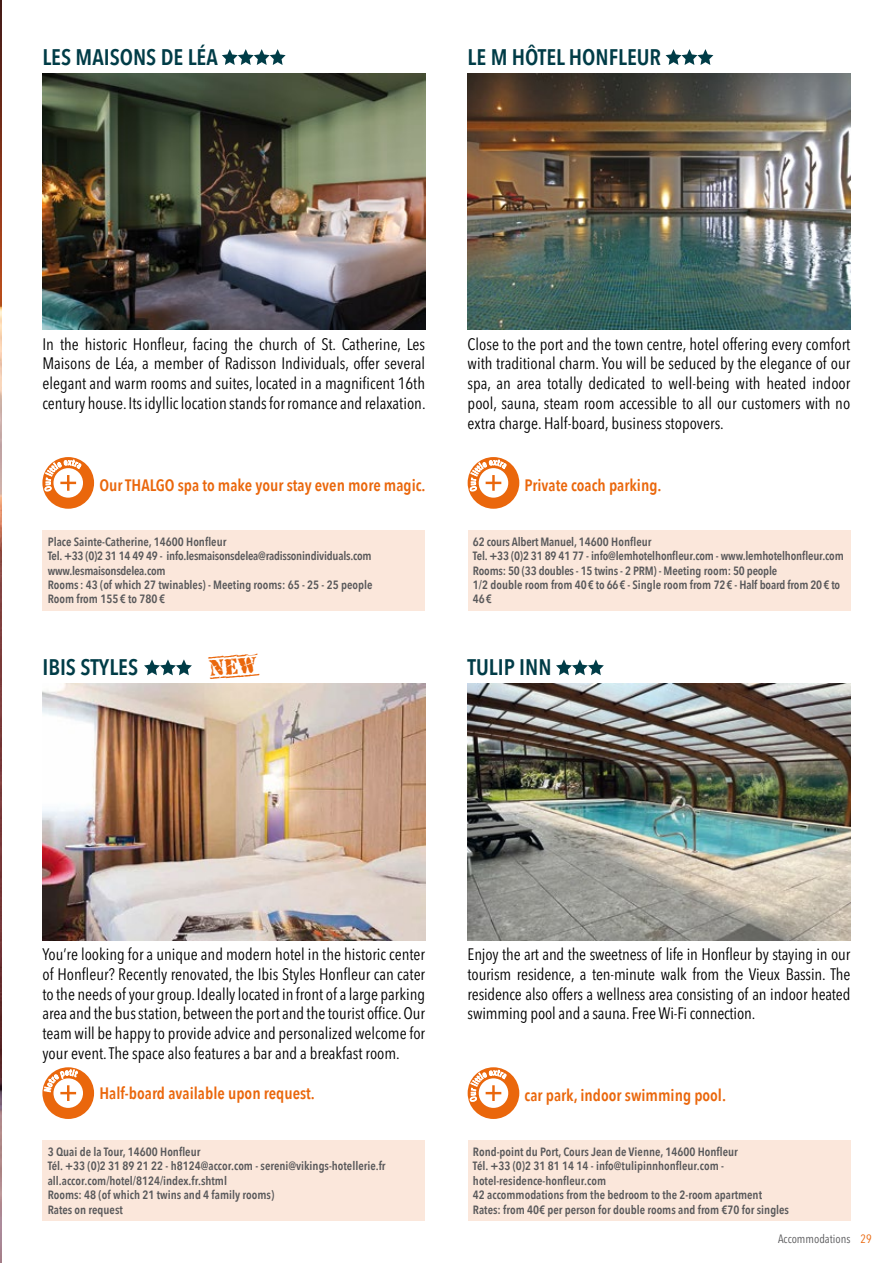
<style>
.page{position:relative;width:893px;height:1263px;background:#fff}
.page>*{position:absolute;margin:0;border:0;box-sizing:border-box;transform-origin:0 0}
.t1{font:600 22.5px "Avenir Next Condensed";color:#003c47}
.t2{font:condensed 16.5px/19.8px "Avenir Next LT Pro";color:#000;text-align:justify}
.t3{font:600 16.5px "Avenir Next Condensed";color:#ea670c}
.t4{font:600 12px/14.4px "Avenir Next Condensed";color:#58585a}
.t5{font:condensed 12px "Avenir Next LT Pro";color:#58585a}
.s1{color:#ea670c}
</style>
<div class="page">
<img style="left:0;top:0;width:1px;height:1263px">
<svg style="left:222px;top:49px;width:64px;height:16px"></svg>
<img style="left:42px;top:74px;width:383px;height:256px">
<div style="left:42px;top:530px;width:383px;height:80px;background:#fbe7db"></div>
<div style="left:42px;top:457px;width:52px;height:52px;background:#ea670c;border-radius:50%"></div>
<svg style="left:53px;top:468px;width:30px;height:30px"></svg>
<svg style="left:556px;top:659px;width:48px;height:16px"></svg>
<img style="left:468px;top:684px;width:382px;height:256px">
<div style="left:468px;top:1140px;width:382px;height:80px;background:#fbe7db"></div>
<div style="left:468px;top:1067px;width:51px;height:52px;background:#ea670c;border-radius:50%"></div>
<div style="left:479px;top:1078px;width:29px;height:30px;background:#fff;border-radius:50%"></div>
<svg style="left:665px;top:49px;width:48px;height:16px"></svg>
<img style="left:468px;top:74px;width:382px;height:256px">
<div style="left:468px;top:530px;width:382px;height:80px;background:#fbe7db"></div>
<div style="left:468px;top:457px;width:51px;height:52px;background:#ea670c;border-radius:50%"></div>
<svg style="left:479px;top:468px;width:29px;height:30px"></svg>
<img style="left:42px;top:684px;width:383px;height:256px">
<div style="left:42px;top:1140px;width:383px;height:80px;background:#fbe7db"></div>
<div style="left:42px;top:1067px;width:52px;height:52px;background:#ea670c;border-radius:50%"></div>
<div style="left:53px;top:1078px;width:30px;height:30px;background:#fff;border-radius:50%"></div>
<svg style="left:144px;top:659px;width:48px;height:16px"></svg>
<svg style="left:44px;top:460px;width:37px;height:32px"></svg>
<svg style="left:470px;top:1070px;width:37px;height:32px"></svg>
<svg style="left:470px;top:460px;width:37px;height:32px"></svg>
<svg style="left:44px;top:1070px;width:34px;height:31px"></svg>
<h1 class="t1" style="left:42px;top:38px;width:177px">LES MAISONS DE LÉA</h1>
<h1 class="t1" style="left:468px;top:38px;width:195px">LE M HÔTEL HONFLEUR</h1>
<p class="t2" style="left:42px;top:334px;width:385px">In the historic Honfleur, facing the church of St. Catherine, Les Maisons de Léa, a member of Radisson Individuals, offer several elegant and warm rooms and suites, located in a magnificent 16th century house. Its idyllic location stands for romance and relaxation.</p>
<p class="t3" style="left:99px;top:471px;width:328px">Our THALGO spa to make your stay even more magic.</p>
<p class="t4" style="left:48px;top:534px;width:326px">Place Sainte-Catherine, 14600 Honfleur<br>Tel. +33 (0)2 31 14 49 49 - info.lesmaisonsdelea@radissonindividuals.com www.lesmaisonsdelea.com<br>Rooms: 43 (of which 27 twinables) - Meeting rooms: 65 - 25 - 25 people Room from 155 € to 780 €</p>
<h1 class="t1" style="left:42px;top:648px;width:97px">IBIS STYLES</h1>
<p class="t2" style="left:468px;top:334px;width:384px">Close to the port and the town centre, hotel offering every comfort with traditional charm. You will be seduced by the elegance of our spa, an area totally dedicated to well-being with heated indoor pool, sauna, steam room accessible to all our customers with no extra charge. Half-board, business stopovers.</p>
<p class="t3" style="left:525px;top:471px;width:138px">Private coach parking.</p>
<p class="t4" style="left:473px;top:534px;width:372px">62 cours Albert Manuel, 14600 Honfleur<br>Tel. +33 (0)2 31 89 41 77 - info@lemhotelhonfleur.com - www.lemhotelhonfleur.com Rooms: 50 (33 doubles - 15 twins - 2 PRM) - Meeting room: 50 people<br>1/2 double room from 40€ to 66€ - Single room from 72€ - Half board from 20€ to 46€</p>
<h1 class="t1" style="left:468px;top:648px;width:85px">TULIP INN</h1>
<p class="t2" style="left:42px;top:944px;width:384px">You’re looking for a unique and modern hotel in the historic center of Honfleur? Recently renovated, the Ibis Styles Honfleur can cater to the needs of your group. Ideally located in front of a large parking area and the bus station, between the port and the tourist office. Our team will be happy to provide advice and personalized welcome for your event. The space also features a bar and a breakfast room.</p>
<p class="t3" style="left:99px;top:1079px;width:217px">Half-board available upon request.</p>
<p class="t4" style="left:48px;top:1144px;width:339px">3 Quai de la Tour, 14600 Honfleur<br>Tél. +33 (0)2 31 89 21 22 - h8124@accor.com - sereni@vikings-hotellerie.fr all.accor.com/hotel/8124/index.fr.shtml<br>Rooms: 48 (of which 21 twins and 4 family rooms)<br>Rates on request</p>
<p class="t2" style="left:468px;top:944px;width:384px">Enjoy the art and the sweetness of life in Honfleur by staying in our tourism residence, a ten-minute walk from the Vieux Bassin. The residence also offers a wellness area consisting of an indoor heated swimming pool and a sauna. Free Wi-Fi connection.</p>
<p class="t3" style="left:525px;top:1081px;width:203px">car park, indoor swimming pool.</p>
<p class="t4" style="left:473px;top:1144px;width:318px">Rond-point du Port, Cours Jean de Vienne, 14600 Honfleur<br>Tél. +33 (0)2 31 81 14 14 - info@tulipinnhonfleur.com - hotel-residence-honfleur.com<br>42 accommodations from the bedroom to the 2-room apartment Rates: from 40€ per person for double rooms and from €70 for singles</p>
<p class="t5" style="left:778px;top:1232px;width:95px">Accommodations <span class="s1">29</span></p>
</div>
